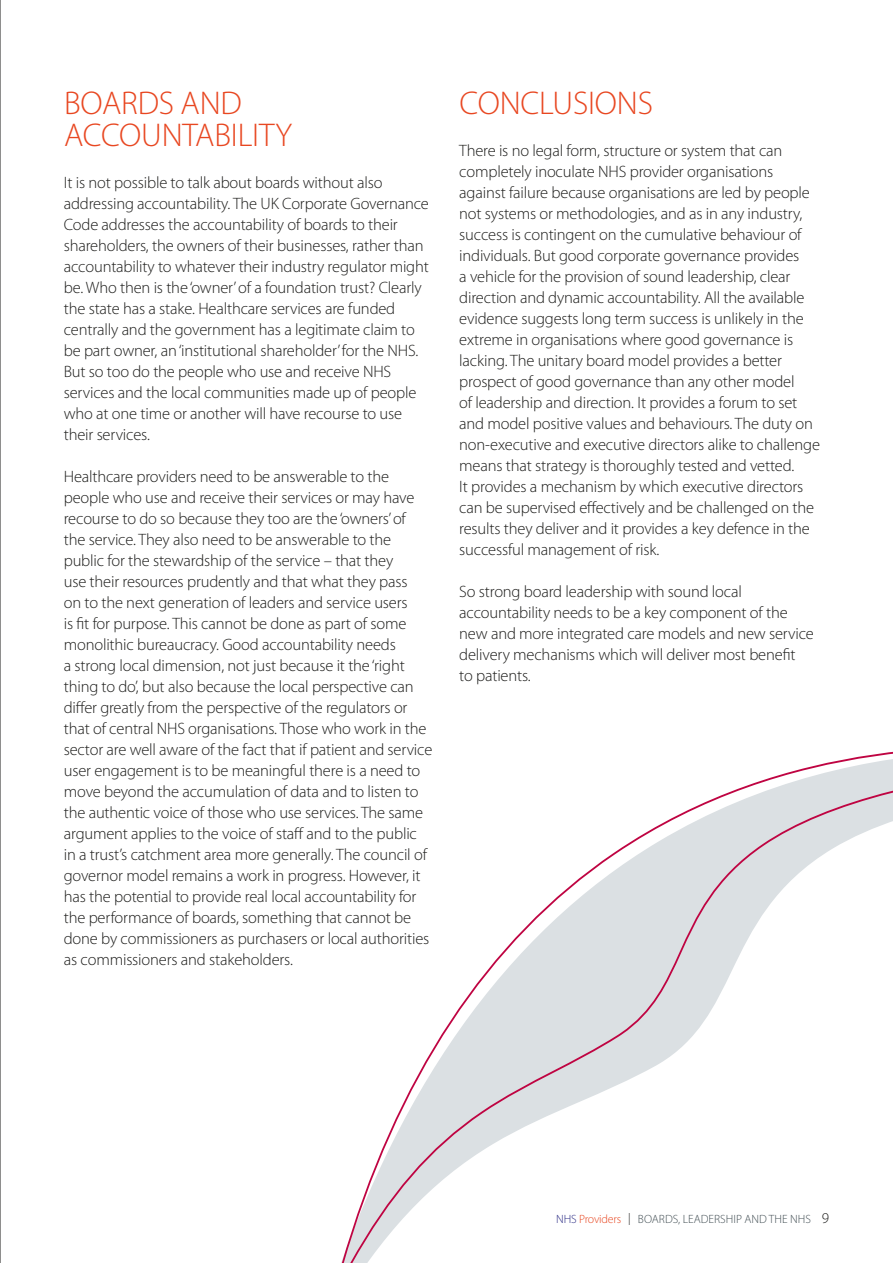
<style>
.page{position:relative;width:893px;height:1263px;background:#fff}
.page>*{position:absolute;margin:0;border:0;box-sizing:border-box;transform-origin:0 0}
.t1{font:300 33px/31.5px "Myriad Pro";letter-spacing:-.005em;color:#e84721}
.t2{font:300 16.5px/21px "Myriad Pro";letter-spacing:-.01em;color:#1d1d1b}
.t3{font:300 12px "Myriad Pro";color:#445055}
.s1{color:#2c2d85}
.s2{color:#e84721}
.s3{color:#1d1d1b}
.s4{font-size:15px;color:#1d1d1b}
</style>
<div class="page">
<svg style="left:341px;top:751px;width:552px;height:512px"></svg>
<hr style="left:0;top:0;width:1px;height:1263px;background:#1d1d1b">
<h1 class="t1" style="left:64px;top:88px;width:230px">BOARDS AND<br>ACCOUNTABILITY</h1>
<p class="t2" style="left:64px;top:172px;width:367px">It is not possible to talk about boards without also addressing accountability. The UK Corporate Governance Code addresses the accountability of boards to their shareholders, the owners of their businesses, rather than accountability to whatever their industry regulator might be. Who then is the ‘owner’ of a foundation trust? Clearly the state has a stake. Healthcare services are funded centrally and the government has a legitimate claim to be part owner, an ‘institutional shareholder’ for the NHS.<br>But so too do the people who use and receive NHS services and the local communities made up of people who at one time or another will have recourse to use their services.</p>
<p class="t2" style="left:64px;top:466px;width:370px">Healthcare providers need to be answerable to the people who use and receive their services or may have recourse to do so because they too are the ‘owners’ of<br>the service. They also need to be answerable to the public for the stewardship of the service – that they<br>use their resources prudently and that what they pass<br>on to the next generation of leaders and service users<br>is fit for purpose. This cannot be done as part of some monolithic bureaucracy. Good accountability needs<br>a strong local dimension, not just because it the ‘right thing to do’, but also because the local perspective can differ greatly from the perspective of the regulators or that of central NHS organisations. Those who work in the sector are well aware of the fact that if patient and service user engagement is to be meaningful there is a need to move beyond the accumulation of data and to listen to the authentic voice of those who use services. The same argument applies to the voice of staff and to the public in a trust’s catchment area more generally. The council of governor model remains a work in progress. However, it has the potential to provide real local accountability for the performance of boards, something that cannot be done by commissioners as purchasers or local authorities as commissioners and stakeholders.</p>
<h1 class="t1" style="left:460px;top:88px;width:195px">CONCLUSIONS</h1>
<p class="t2" style="left:459px;top:140px;width:362px">There is no legal form, structure or system that can completely inoculate NHS provider organisations against failure because organisations are led by people not systems or methodologies, and as in any industry, success is contingent on the cumulative behaviour of individuals. But good corporate governance provides<br>a vehicle for the provision of sound leadership, clear direction and dynamic accountability. All the available evidence suggests long term success is unlikely in the extreme in organisations where good governance is lacking. The unitary board model provides a better prospect of good governance than any other model<br>of leadership and direction. It provides a forum to set and model positive values and behaviours. The duty on non-executive and executive directors alike to challenge means that strategy is thoroughly tested and vetted.<br>It provides a mechanism by which executive directors can be supervised effectively and be challenged on the results they deliver and it provides a key defence in the successful management of risk.</p>
<p class="t2" style="left:459px;top:581px;width:356px">So strong board leadership with sound local accountability needs to be a key component of the new and more integrated care models and new service delivery mechanisms which will deliver most benefit<br>to patients.</p>
<p class="t3" style="left:556px;top:1212px;width:275px"><span class="s1">NHS</span> <span class="s2">Providers</span> <span class="s3">|</span> BOARDS, LEADERSHIP AND THE NHS <span class="s4">9</span></p>
</div>
